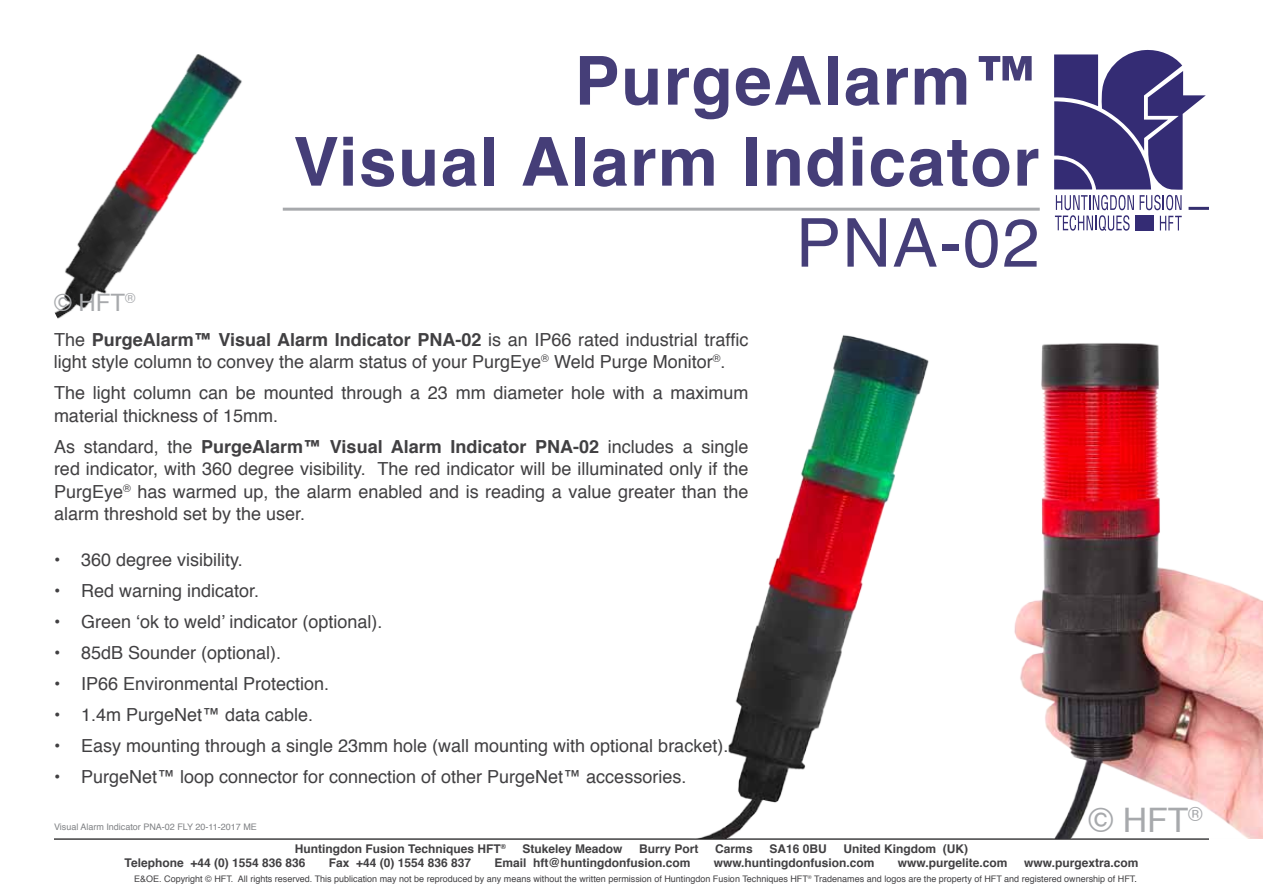
<style>
.page{position:relative;width:1263px;height:893px;background:#fff}
.page>*{position:absolute;margin:0;border:0;box-sizing:border-box;transform-origin:0 0}
.t1{font:700 67.5px/81px "Helvetica";letter-spacing:.02em;color:#453e78;text-align:right}
.t2{font:67.5px "Helvetica";color:#453e78}
.t3{font:33.75px "Helvetica";color:#a7a9ac}
.t4{font:24px "Helvetica";color:#a7a9ac}
.t5{font:18px/22.5px "Helvetica";color:#414042}
.t6{font:700 12px "Helvetica";color:#414042}
.t7{font:9px "Helvetica";color:#414042}
.t8{font:9px "Helvetica";color:#808285}
.s1{font-weight:700}
.s2{color:#000}
</style>
<div class="page">
<hr style="left:54px;top:838px;width:1155px;height:2px;background:#414042">
<svg style="left:1054px;top:50px;width:152px;height:181px"></svg>
<div style="left:1135px;top:216px;width:19px;height:15px;background:#342c74"></div>
<hr style="left:283px;top:208px;width:757px;height:3px;background:#a7a9ac">
<hr style="left:1188px;top:207px;width:21px;height:3px;background:#352f6f">
<img style="left:699px;top:335px;width:564px;height:503px">
<img style="left:54px;top:54px;width:254px;height:265px">
<h3 class="t4" style="left:54px;top:285px;width:83px">© HFT<sup>®</sup></h3>
<h1 class="t1" style="left:293px;top:41px;width:748px">PurgeAlarm™<br>Visual Alarm Indicator</h1>
<h1 class="t2" style="left:796px;top:191px;width:245px">PNA-02</h1>
<p class="t5" style="left:54px;top:329px;width:696px">The <span class="s1">PurgeAlarm™ Visual Alarm Indicator PNA-02</span> is an IP66 rated industrial traffic light style column to convey the alarm status of your PurgEye<sup>®</sup> Weld Purge Monitor<sup>®</sup>.</p>
<p class="t5" style="left:54px;top:382px;width:696px">The light column can be mounted through a 23 mm diameter hole with a maximum material thickness of 15mm.</p>
<p class="t5" style="left:54px;top:436px;width:696px;text-align:justify">As standard, the <span class="s1">PurgeAlarm™ Visual Alarm Indicator PNA-02</span> includes a single red indicator, with 360 degree visibility. The red indicator will be illuminated only if the PurgEye<sup>®</sup> has warmed up, the alarm enabled and is reading a value greater than the alarm threshold set by the user.</p>
<p class="t5" style="left:54px;top:549px;width:190px">• 360 degree visibility.</p>
<p class="t5" style="left:54px;top:580px;width:207px">• Red warning indicator.</p>
<p class="t5" style="left:54px;top:611px;width:330px">• Green ‘ok to weld’ indicator (optional).</p>
<p class="t5" style="left:54px;top:642px;width:229px">• 85dB Sounder (optional).</p>
<p class="t5" style="left:54px;top:673px;width:277px">• IP66 Environmental Protection.</p>
<p class="t5" style="left:54px;top:704px;width:261px">• 1.4m PurgeNet™ data cable.</p>
<p class="t5" style="left:54px;top:735px;width:676px">• Easy mounting through a single 23mm hole (wall mounting with optional bracket).</p>
<p class="t5" style="left:54px;top:766px;width:634px">• PurgeNet™ loop connector for connection of other PurgeNet™ accessories.</p>
<p class="t8" style="left:54px;top:820px;width:204px">Visual Alarm Indicator PNA-02 FLY 20-11-2017 ME</p>
<h2 class="t3" style="left:1088px;top:794px;width:116px">© HFT<sup>®</sup></h2>
<p class="t6" style="left:295px;top:839px;width:212px">Huntingdon Fusion Techniques HFT<sup>®</sup></p>
<p class="t6" style="left:523px;top:839px;width:102px">Stukeley Meadow</p>
<p class="t6" style="left:639px;top:839px;width:61px">Burry Port</p>
<p class="t6" style="left:715px;top:839px;width:39px">Carms</p>
<p class="t6" style="left:769px;top:839px;width:59px">SA16 0BU</p>
<p class="t6" style="left:843px;top:839px;width:126px">United Kingdom (UK)</p>
<p class="t6" style="left:125px;top:854px;width:182px">Telephone +44 (0) 1554 836 836</p>
<p class="t6" style="left:329px;top:854px;width:144px">Fax +44 (0) 1554 836 837</p>
<p class="t6" style="left:495px;top:854px;width:197px">Email hft@huntingdonfusion.com</p>
<p class="t6" style="left:714px;top:854px;width:162px">www.huntingdonfusion.com</p>
<p class="t6" style="left:898px;top:854px;width:111px">www.purgelite.com</p>
<p class="t6" style="left:1024px;top:854px;width:116px">www.purgextra.com</p>
<p class="t7" style="left:134px;top:872px;width:1004px">E&amp;OE. Copyright © HFT. All rights reserved. This publication may not be reproduced by any means without the written permission of Huntingdon Fusion Techniques HFT<sup>®</sup> Tradenames and logos are the property of HFT and registered ownership of HFT<span class="s2">.</span></p>
</div>
